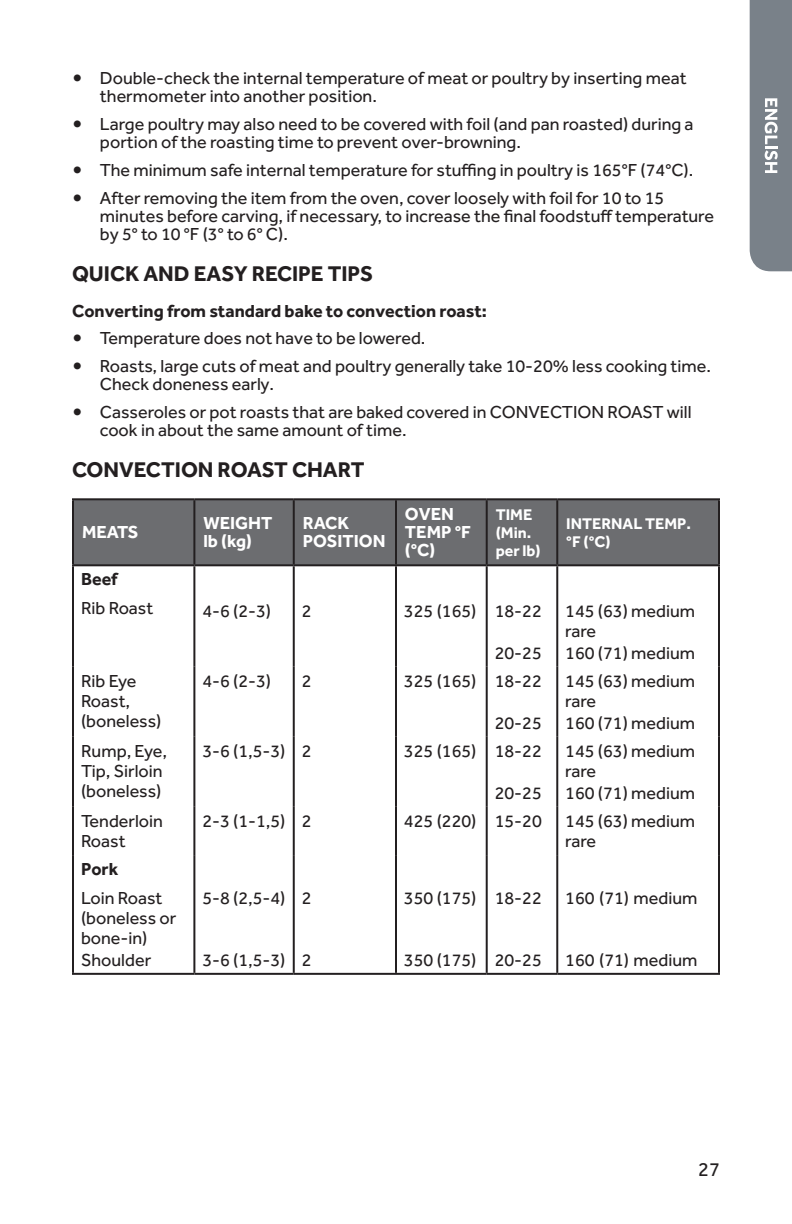
<style>
.page{position:relative;width:792px;height:1224px;background:#fff}
.page>*{position:absolute;margin:0;border:0;box-sizing:border-box;transform-origin:0 0}
.t1{font:700 22px "Effra";color:#231f20}
.t2{font:20px "Effra";color:#231f20}
.t3{font:18px/20px "Effra";color:#231f20}
.t4{font:700 18px "Effra";color:#231f20}
.t5{font:700 18px/18px "Effra";color:#fff}
.t6{font:700 16px/18px "Effra";color:#fff}
.s1{font-weight:700;font-size:24px}
</style>
<div class="page">
<div style="left:750px;top:0;width:42px;height:271px;background:#798189"></div>
<div style="left:74px;top:500px;width:644px;height:64px;background:#6c6d70"></div>
<hr style="left:193px;top:500px;width:2px;height:64px;background:#231f20">
<hr style="left:293px;top:500px;width:2px;height:64px;background:#231f20">
<hr style="left:395px;top:500px;width:2px;height:64px;background:#231f20">
<hr style="left:486px;top:500px;width:2px;height:64px;background:#231f20">
<hr style="left:556px;top:500px;width:2px;height:64px;background:#231f20">
<hr style="left:72px;top:566px;width:2px;height:101px;background:#231f20">
<hr style="left:193px;top:566px;width:2px;height:101px;background:#231f20">
<hr style="left:293px;top:566px;width:2px;height:101px;background:#231f20">
<hr style="left:395px;top:566px;width:2px;height:101px;background:#231f20">
<hr style="left:486px;top:566px;width:2px;height:101px;background:#231f20">
<hr style="left:556px;top:566px;width:2px;height:101px;background:#231f20">
<hr style="left:718px;top:566px;width:2px;height:101px;background:#231f20">
<hr style="left:72px;top:667px;width:2px;height:70px;background:#231f20">
<hr style="left:193px;top:667px;width:2px;height:70px;background:#231f20">
<hr style="left:293px;top:667px;width:2px;height:70px;background:#231f20">
<hr style="left:395px;top:667px;width:2px;height:70px;background:#231f20">
<hr style="left:486px;top:667px;width:2px;height:70px;background:#231f20">
<hr style="left:556px;top:667px;width:2px;height:70px;background:#231f20">
<hr style="left:718px;top:667px;width:2px;height:70px;background:#231f20">
<hr style="left:72px;top:737px;width:2px;height:70px;background:#231f20">
<hr style="left:193px;top:737px;width:2px;height:70px;background:#231f20">
<hr style="left:293px;top:737px;width:2px;height:70px;background:#231f20">
<hr style="left:395px;top:737px;width:2px;height:70px;background:#231f20">
<hr style="left:486px;top:737px;width:2px;height:70px;background:#231f20">
<hr style="left:556px;top:737px;width:2px;height:70px;background:#231f20">
<hr style="left:718px;top:737px;width:2px;height:70px;background:#231f20">
<hr style="left:72px;top:807px;width:2px;height:48px;background:#231f20">
<hr style="left:193px;top:807px;width:2px;height:48px;background:#231f20">
<hr style="left:293px;top:807px;width:2px;height:48px;background:#231f20">
<hr style="left:395px;top:807px;width:2px;height:48px;background:#231f20">
<hr style="left:486px;top:807px;width:2px;height:48px;background:#231f20">
<hr style="left:556px;top:807px;width:2px;height:48px;background:#231f20">
<hr style="left:718px;top:807px;width:2px;height:48px;background:#231f20">
<hr style="left:72px;top:855px;width:2px;height:118px;background:#231f20">
<hr style="left:193px;top:855px;width:2px;height:118px;background:#231f20">
<hr style="left:293px;top:855px;width:2px;height:118px;background:#231f20">
<hr style="left:395px;top:855px;width:2px;height:118px;background:#231f20">
<hr style="left:486px;top:855px;width:2px;height:118px;background:#231f20">
<hr style="left:556px;top:855px;width:2px;height:118px;background:#231f20">
<hr style="left:718px;top:855px;width:2px;height:118px;background:#231f20">
<hr style="left:72px;top:973px;width:122px;height:2px;background:#231f20">
<hr style="left:194px;top:973px;width:100px;height:2px;background:#231f20">
<hr style="left:294px;top:973px;width:102px;height:2px;background:#231f20">
<hr style="left:396px;top:973px;width:91px;height:2px;background:#231f20">
<hr style="left:487px;top:973px;width:70px;height:2px;background:#231f20">
<hr style="left:557px;top:973px;width:163px;height:2px;background:#231f20">
<hr style="left:72px;top:498px;width:122px;height:2px;background:#231f20">
<hr style="left:72px;top:500px;width:2px;height:64px;background:#231f20">
<hr style="left:194px;top:498px;width:100px;height:2px;background:#231f20">
<hr style="left:294px;top:498px;width:102px;height:2px;background:#231f20">
<hr style="left:396px;top:498px;width:91px;height:2px;background:#231f20">
<hr style="left:487px;top:498px;width:70px;height:2px;background:#231f20">
<hr style="left:557px;top:498px;width:163px;height:2px;background:#231f20">
<hr style="left:718px;top:500px;width:2px;height:64px;background:#231f20">
<hr style="left:72px;top:564px;width:122px;height:2px;background:#231f20">
<hr style="left:194px;top:564px;width:100px;height:2px;background:#231f20">
<hr style="left:294px;top:564px;width:102px;height:2px;background:#231f20">
<hr style="left:396px;top:564px;width:91px;height:2px;background:#231f20">
<hr style="left:487px;top:564px;width:70px;height:2px;background:#231f20">
<hr style="left:557px;top:564px;width:163px;height:2px;background:#231f20">
<p class="t3" style="left:100px;top:69px;width:588px;line-height:18px;text-indent:-28px"><span class="s1">•</span> Double-check the internal temperature of meat or poultry by inserting meat thermometer into another position.</p>
<p class="t3" style="left:100px;top:115px;width:595px;line-height:18px;text-indent:-28px"><span class="s1">•</span> Large poultry may also need to be covered with foil (and pan roasted) during a portion of the roasting time to prevent over-browning.</p>
<p class="t3" style="left:72px;top:160px;width:623px"><span class="s1">•</span> The minimum safe internal temperature for stuffing in poultry is 165°F (74°C).</p>
<p class="t3" style="left:100px;top:189px;width:616px;line-height:18px;text-indent:-28px"><span class="s1">•</span> After removing the item from the oven, cover loosely with foil for 10 to 15 minutes before carving, if necessary, to increase the final foodstuff temperature by 5° to 10 °F (3° to 6° C).</p>
<p class="t1" style="left:72px;top:261px;width:303px">QUICK AND EASY RECIPE TIPS</p>
<p class="t4" style="left:72px;top:300px;width:417px">Converting from standard bake to convection roast:</p>
<p class="t3" style="left:72px;top:328px;width:355px"><span class="s1">•</span> Temperature does not have to be lowered.</p>
<p class="t3" style="left:100px;top:357px;width:613px;line-height:18px;text-indent:-28px"><span class="s1">•</span> Roasts, large cuts of meat and poultry generally take 10-20% less cooking time.<br>Check doneness early.</p>
<p class="t3" style="left:100px;top:403px;width:593px;line-height:18px;text-indent:-28px"><span class="s1">•</span> Casseroles or pot roasts that are baked covered in CONVECTION ROAST will cook in about the same amount of time.</p>
<p class="t1" style="left:72px;top:457px;width:294px">CONVECTION ROAST CHART</p>
<p class="t5" style="left:82px;top:523px;width:58px">MEATS</p>
<p class="t5" style="left:203px;top:514px;width:71px">WEIGHT lb (kg)</p>
<p class="t5" style="left:303px;top:514px;width:84px">RACK<br>POSITION</p>
<p class="t5" style="left:405px;top:505px;width:67px">OVEN<br>TEMP °F (°C)</p>
<p class="t6" style="left:496px;top:505px;width:47px">TIME (Min. per lb)</p>
<p class="t6" style="left:566px;top:514px;width:126px">INTERNAL TEMP. °F (°C)</p>
<p class="t4" style="left:81px;top:568px;width:38px">Beef</p>
<p class="t3" style="left:81px;top:598px;width:74px">Rib Roast</p>
<p class="t3" style="left:202px;top:601px;width:70px">4-6 (2-3)</p>
<p class="t3" style="left:302px;top:601px;width:11px">2</p>
<p class="t3" style="left:404px;top:601px;width:139px">325 (165) 18-22</p>
<p class="t3" style="left:495px;top:642px;width:49px">20-25</p>
<p class="t3" style="left:565px;top:601px;width:131px">145 (63) medium rare</p>
<p class="t3" style="left:565px;top:642px;width:131px">160 (71) medium</p>
<p class="t3" style="left:81px;top:671px;width:82px">Rib Eye<br>Roast, (boneless)</p>
<p class="t3" style="left:202px;top:671px;width:70px">4-6 (2-3)</p>
<p class="t3" style="left:302px;top:671px;width:11px">2</p>
<p class="t3" style="left:404px;top:671px;width:139px">325 (165) 18-22</p>
<p class="t3" style="left:495px;top:713px;width:49px">20-25</p>
<p class="t3" style="left:81px;top:741px;width:88px">Rump, Eye,<br>Tip, Sirloin (boneless)</p>
<p class="t3" style="left:202px;top:741px;width:111px">3-6 (1,5-3) 2</p>
<p class="t3" style="left:404px;top:741px;width:139px">325 (165) 18-22</p>
<p class="t3" style="left:495px;top:783px;width:49px">20-25</p>
<p class="t3" style="left:565px;top:671px;width:131px">145 (63) medium rare</p>
<p class="t3" style="left:565px;top:713px;width:131px">160 (71) medium</p>
<p class="t3" style="left:565px;top:741px;width:131px">145 (63) medium rare</p>
<p class="t3" style="left:565px;top:783px;width:131px">160 (71) medium</p>
<p class="t3" style="left:81px;top:811px;width:84px">Tenderloin<br>Roast</p>
<p class="t3" style="left:202px;top:811px;width:111px">2-3 (1-1,5) 2</p>
<p class="t3" style="left:404px;top:811px;width:139px">425 (220) 15-20</p>
<p class="t3" style="left:565px;top:811px;width:131px">145 (63) medium rare</p>
<p class="t4" style="left:81px;top:858px;width:39px">Pork</p>
<p class="t3" style="left:81px;top:888px;width:97px">Loin Roast (boneless or bone-in)</p>
<p class="t3" style="left:81px;top:950px;width:72px">Shoulder</p>
<p class="t3" style="left:202px;top:888px;width:85px">5-8 (2,5-4)</p>
<p class="t3" style="left:404px;top:888px;width:74px">350 (175)</p>
<p class="t3" style="left:565px;top:888px;width:134px">160 (71) medium</p>
<p class="t3" style="left:302px;top:888px;width:11px">2</p>
<p class="t3" style="left:495px;top:888px;width:49px">18-22</p>
<p class="t3" style="left:202px;top:950px;width:85px">3-6 (1,5-3)</p>
<p class="t3" style="left:404px;top:950px;width:74px">350 (175)</p>
<p class="t3" style="left:565px;top:950px;width:134px">160 (71) medium</p>
<p class="t3" style="left:302px;top:950px;width:11px">2</p>
<p class="t3" style="left:495px;top:950px;width:49px">20-25</p>
<p class="t2" style="left:698px;top:1157px;width:23px">27</p>
</div>
